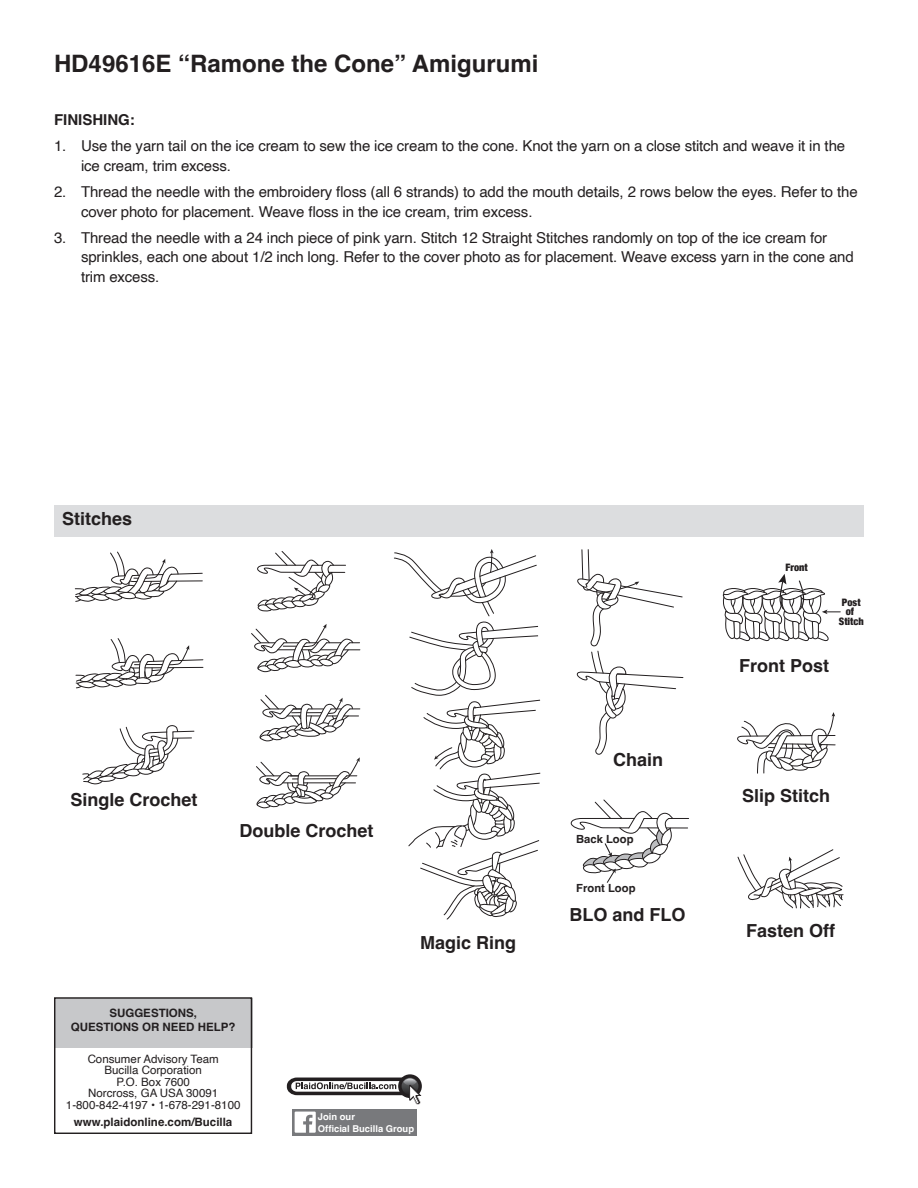
<style>
.page{position:relative;width:918px;height:1188px;background:#fff}
.page>*{position:absolute;margin:0;border:0;box-sizing:border-box;transform-origin:0 0}
.t1{font:700 24px "Helvetica";color:#231f20}
.t2{font:700 18px "Helvetica";color:#231f20}
.t3{font:15px/19.5px "Helvetica";letter-spacing:-.01em;color:#231f20}
.t4{font:700 15px "Helvetica";color:#231f20}
.t5{font:11.55px "Helvetica";color:#231f20}
.t6{font:700 11.55px "Helvetica";color:#231f20}
.t7{font:700 11.25px "Helvetica";color:#231f20}
.t8{font:900 condensed 10.2px/9.8px "Helvetica Neue";color:#231f20;text-align:center}
.t9{font:700 9.45px "Helvetica";color:#fff}
</style>
<div class="page">
<svg style="left:75px;top:551px;width:128px;height:51px"></svg>
<svg style="left:75px;top:638px;width:128px;height:50px"></svg>
<svg style="left:82px;top:725px;width:112px;height:59px"></svg>
<svg style="left:251px;top:551px;width:109px;height:121px"></svg>
<svg style="left:259px;top:695px;width:101px;height:46px"></svg>
<svg style="left:256px;top:757px;width:104px;height:51px"></svg>
<svg style="left:737px;top:712px;width:99px;height:62px"></svg>
<svg style="left:577px;top:549px;width:106px;height:206px"></svg>
<svg style="left:394px;top:549px;width:147px;height:371px"></svg>
<svg style="left:737px;top:849px;width:107px;height:59px"></svg>
<div style="left:54px;top:506px;width:810px;height:31px;background:#dcdddf"></div>
<div style="left:292px;top:1109px;width:125px;height:27px;background:#78797c"></div>
<svg style="left:295px;top:1112px;width:21px;height:21px"></svg>
<svg style="left:398px;top:1074px;width:24px;height:24px"></svg>
<svg style="left:287px;top:1078px;width:134px;height:26px"></svg>
<div style="left:54px;top:998px;width:198px;height:49px;background:#c7c8ca"></div>
<div style="left:54px;top:997px;width:198px;height:137px;border:1px solid #231f20"></div>
<svg style="left:571px;top:799px;width:118px;height:84px"></svg>
<svg style="left:722px;top:574px;width:118px;height:68px"></svg>
<p class="t1" style="left:54px;top:49px;width:486px">HD49616E “Ramone the Cone” Amigurumi</p>
<p class="t4" style="left:54px;top:111px;width:82px">FINISHING:</p>
<p class="t3" style="left:81px;top:137px;width:766px;text-indent:-27px">1. Use the yarn tail on the ice cream to sew the ice cream to the cone. Knot the yarn on a close stitch and weave it in the ice cream, trim excess.</p>
<p class="t3" style="left:81px;top:182px;width:778px;text-indent:-27px">2. Thread the needle with the embroidery floss (all 6 strands) to add the mouth details, 2 rows below the eyes. Refer to the cover photo for placement. Weave floss in the ice cream, trim excess.</p>
<p class="t3" style="left:81px;top:228px;width:774px;text-indent:-27px">3. Thread the needle with a 24 inch piece of pink yarn. Stitch 12 Straight Stitches randomly on top of the ice cream for sprinkles, each one about 1/2 inch long. Refer to the cover photo as for placement. Weave excess yarn in the cone and trim excess.</p>
<p class="t2" style="left:62px;top:508px;width:72px">Stitches</p>
<p class="t2" style="left:70px;top:789px;width:129px">Single Crochet</p>
<p class="t2" style="left:239px;top:819px;width:136px">Double Crochet</p>
<p class="t2" style="left:420px;top:932px;width:98px">Magic Ring</p>
<p class="t6" style="left:109px;top:1006px;width:89px">SUGGESTIONS,</p>
<p class="t6" style="left:71px;top:1020px;width:166px">QUESTIONS OR NEED HELP?</p>
<p class="t5" style="left:88px;top:1050px;width:133px">Consumer Advisory Team</p>
<p class="t5" style="left:105px;top:1061px;width:99px">Bucilla Corporation</p>
<p class="t5" style="left:117px;top:1073px;width:75px">P.O. Box 7600</p>
<p class="t5" style="left:88px;top:1084px;width:132px">Norcross, GA USA 30091</p>
<p class="t5" style="left:66px;top:1096px;width:176px">1-800-842-4197 • 1-678-291-8100</p>
<p class="t6" style="left:74px;top:1115px;width:160px">www.plaidonline.com/Bucilla</p>
<p class="t9" style="left:318px;top:1111px;width:39px">Join our</p>
<p class="t9" style="left:318px;top:1122px;width:98px">Official Bucilla Group</p>
<p class="t2" style="left:613px;top:749px;width:52px">Chain</p>
<p class="t7" style="left:576px;top:832px;width:59px">Back Loop</p>
<p class="t7" style="left:576px;top:881px;width:61px">Front Loop</p>
<p class="t2" style="left:570px;top:904px;width:118px">BLO and FLO</p>
<p class="t8" style="left:786px;top:562px;width:24px">Front</p>
<p class="t8" style="left:839px;top:597px;width:26px">Post of<br>Stitch</p>
<p class="t2" style="left:739px;top:654px;width:91px">Front Post</p>
<p class="t2" style="left:742px;top:785px;width:90px">Slip Stitch</p>
<p class="t2" style="left:746px;top:920px;width:91px">Fasten Off</p>
</div>
